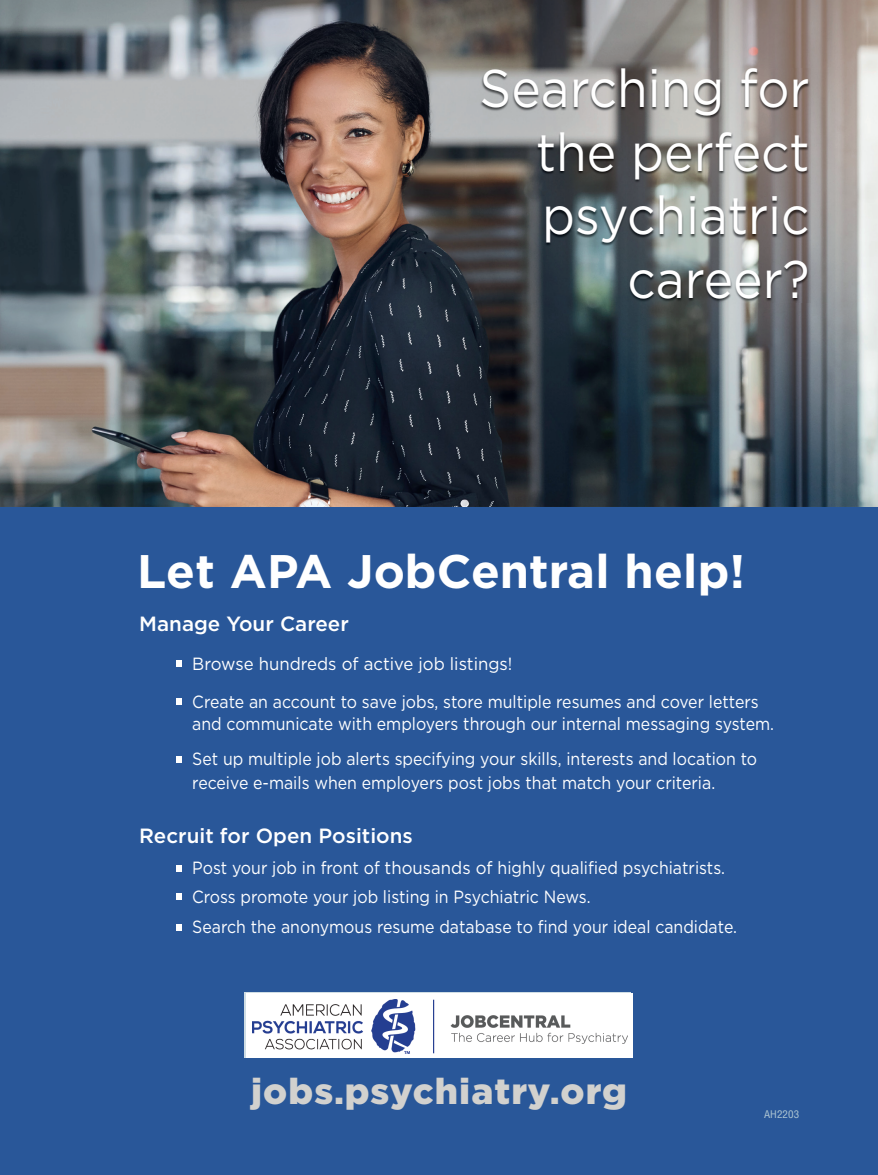
<style>
.page{position:relative;width:878px;height:1175px;background:#fff}
.page>*{position:absolute;margin:0;border:0;box-sizing:border-box;transform-origin:0 0}
.t1{font:58.8px "Gotham";color:#fff}
.t2{font:52.95px/63.4px "Gotham";color:#fff;text-align:right;scale:.94 1}
.t3{font:700 47.1px "Gotham";color:#fff}
.t4{font:900 36px "Gotham";letter-spacing:.03em;color:#d2d1ce}
.t5{font:500 20.55px "Gotham";color:#fff}
.t6{font:17.7px/22px "Gotham";color:#fff;scale:.9 1}
.t7{font:17.7px "Gotham";color:#fff;scale:.95 1}
.t8{font:condensed 10.35px "Helvetica LT Std";letter-spacing:.005em;color:#afc7d3;scale:1.07 1}
.s1{font-size:32.4px}
</style>
<div class="page">
<div style="left:0;top:507px;width:878px;height:667px;background:#295799"></div>
<img style="left:0;top:0;width:878px;height:507px">
<div style="left:244px;top:992px;width:387px;height:65px;background:#cfdde4"></div>
<div style="left:246px;top:993px;width:386px;height:64px;background:#fff"></div>
<img style="left:252px;top:999px;width:375px;height:54px">
<img style="left:479px;top:69px;width:331px;height:234px">
<p class="t2" style="left:479px;top:60px;width:353px">Searching for the perfect psychiatric career?</p>
<p class="t3" style="left:137px;top:544px;width:609px">Let APA JobCentral help!</p>
<p class="t5" style="left:139px;top:615px;width:211px">Manage Your Career</p>
<p class="t1" style="left:172px;top:623px;width:16px">.</p>
<p class="t7" style="left:192px;top:656px;width:338px">Browse hundreds of active job listings!</p>
<p class="t1" style="left:172px;top:661px;width:16px">.</p>
<p class="t6" style="left:192px;top:691px;width:648px">Create an account to save jobs, store multiple resumes and cover letters and communicate with employers through our internal messaging system.</p>
<p class="t1" style="left:172px;top:719px;width:16px">.</p>
<p class="t6" style="left:192px;top:748px;width:629px;line-height:23.5px">Set up multiple job alerts specifying your skills, interests and location to receive e-mails when employers post jobs that match your criteria.</p>
<p class="t5" style="left:139px;top:826px;width:275px">Recruit for Open Positions</p>
<p class="t1" style="left:172px;top:828px;width:16px">.</p>
<p class="t6" style="left:192px;top:858px;width:593px">Post your job in front of thousands of highly qualified psychiatrists.</p>
<p class="t1" style="left:172px;top:856px;width:16px">.</p>
<p class="t6" style="left:192px;top:886px;width:444px">Cross promote your job listing in Psychiatric News.</p>
<p class="t1" style="left:172px;top:887px;width:16px">.</p>
<p class="t6" style="left:192px;top:916px;width:607px">Search the anonymous resume database to find your ideal candidate.</p>
<p class="t4" style="left:251px;top:1070px;width:377px">jobs<span class="s1">.</span>psychiatry<span class="s1">.</span>org</p>
<p class="t8" style="left:764px;top:1108px;width:34px">AH2203</p>
</div>
